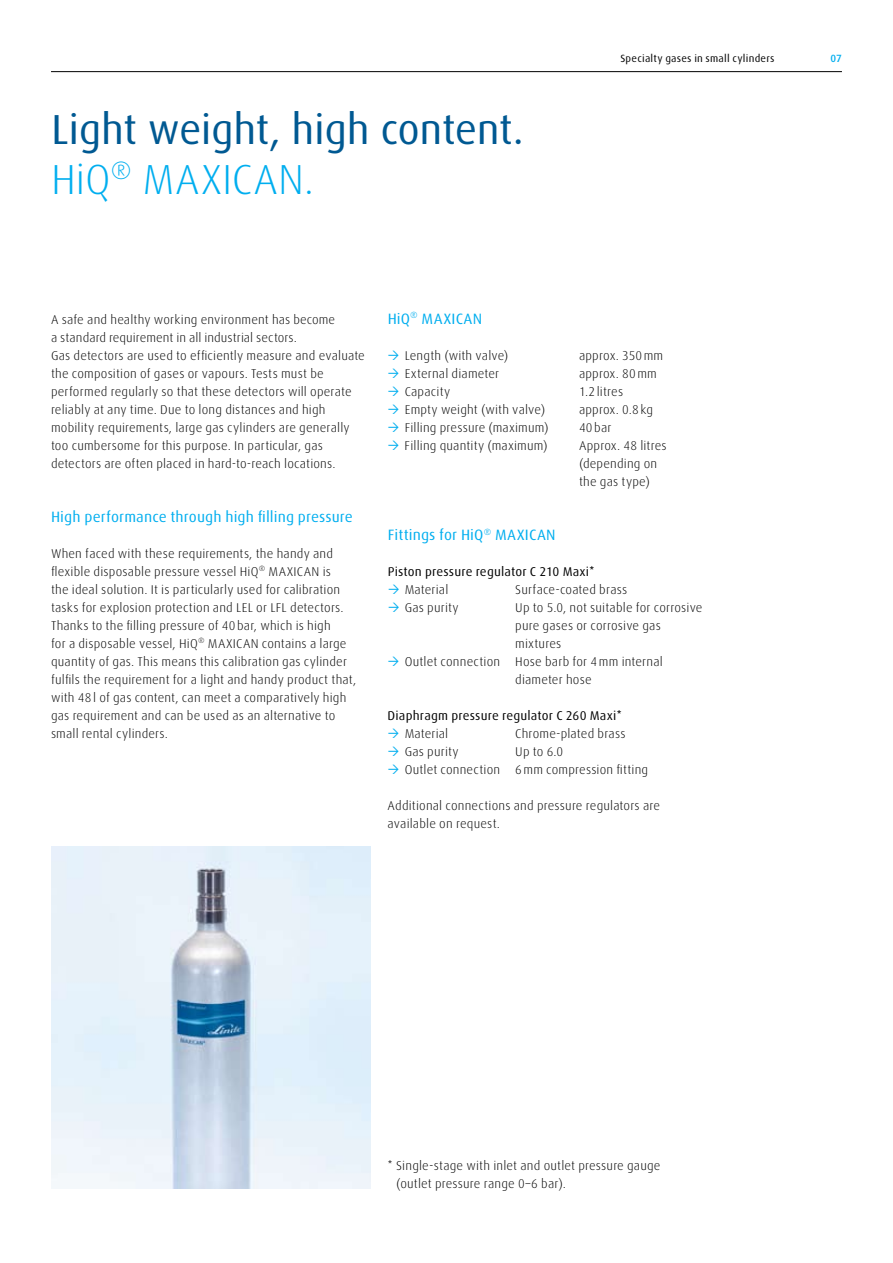
<style>
.page{position:relative;width:893px;height:1263px;background:#fff}
.page>*{position:absolute;margin:0;border:0;box-sizing:border-box;transform-origin:0 0}
.t1{font:42px/50.4px "Linde Dax OT";letter-spacing:-.015em;color:#005992}
.t2{font:15px "Linde Dax OT";letter-spacing:.005em;color:#00aeef}
.t3{font:300 12.75px/18px "Linde Dax OT";letter-spacing:.01em;color:#000}
.t4{font:12.75px "Linde Dax OT";letter-spacing:.015em;color:#000}
.t5{font:10.5px "Linde Dax OT";letter-spacing:.02em;color:#000}
.t6{font:500 10.5px "Linde Dax OT";color:#00aeef}
.s1{font-weight:300;color:#00aeef}
</style>
<div class="page">
<hr style="left:51px;top:71px;width:791px;height:1px;background:#000">
<img style="left:51px;top:846px;width:320px;height:342px">
<h1 class="t1" style="left:51px;top:103px;width:474px">Light weight, high content.<br><span class="s1">HiQ</span><sup>®</sup> <span class="s1">MAXICAN.</span></h1>
<p class="t5" style="left:620px;top:52px;width:156px">Specialty gases in small cylinders</p>
<p class="t6" style="left:830px;top:52px;width:13px">07</p>
<p class="t3" style="left:51px;top:310px;width:315px">A safe and healthy working environment has become<br>a standard requirement in all industrial sectors.<br>Gas detectors are used to efficiently measure and evaluate the composition of gases or vapours. Tests must be performed regularly so that these detectors will operate reliably at any time. Due to long distances and high mobility requirements, large gas cylinders are generally too cumbersome for this purpose. In particular, gas detectors are often placed in hard-to-reach locations.</p>
<p class="t2" style="left:51px;top:507px;width:303px">High performance through high filling pressure</p>
<p class="t3" style="left:51px;top:544px;width:307px">When faced with these requirements, the handy and flexible disposable pressure vessel HiQ<sup>®</sup> MAXICAN is<br>the ideal solution. It is particularly used for calibration tasks for explosion protection and LEL or LFL detectors.<br>Thanks to the filling pressure of 40bar, which is high<br>for a disposable vessel, HiQ<sup>®</sup> MAXICAN contains a large quantity of gas. This means this calibration gas cylinder fulfils the requirement for a light and handy product that, with 48l of gas content, can meet a comparatively high gas requirement and can be used as an alternative to small rental cylinders.</p>
<p class="t2" style="left:388px;top:309px;width:96px">HiQ<sup>®</sup> MAXICAN</p>
<p class="t3" style="left:405px;top:346px;width:105px">Length (with valve)</p>
<p class="t3" style="left:579px;top:346px;width:86px">approx. 350mm</p>
<p class="t3" style="left:405px;top:364px;width:96px">External diameter</p>
<p class="t3" style="left:579px;top:364px;width:79px">approx. 80mm</p>
<p class="t3" style="left:405px;top:382px;width:47px">Capacity</p>
<p class="t3" style="left:579px;top:382px;width:46px">1.2litres</p>
<p class="t3" style="left:405px;top:400px;width:142px">Empty weight (with valve)</p>
<p class="t3" style="left:579px;top:400px;width:76px">approx. 0.8kg</p>
<p class="t3" style="left:405px;top:418px;width:146px">Filling pressure (maximum)</p>
<p class="t3" style="left:579px;top:418px;width:34px">40bar</p>
<p class="t3" style="left:405px;top:436px;width:145px">Filling quantity (maximum)</p>
<p class="t3" style="left:579px;top:436px;width:89px">Approx. 48 litres (depending on the gas type)</p>
<p class="t2" style="left:388px;top:525px;width:170px">Fittings for HiQ<sup>®</sup> MAXICAN</p>
<p class="t4" style="left:388px;top:563px;width:209px">Piston pressure regulator C 210 Maxi*</p>
<p class="t3" style="left:405px;top:580px;width:45px">Material</p>
<p class="t3" style="left:515px;top:580px;width:114px">Surface-coated brass</p>
<p class="t3" style="left:405px;top:598px;width:56px">Gas purity</p>
<p class="t3" style="left:515px;top:598px;width:189px">Up to 5.0, not suitable for corrosive</p>
<p class="t3" style="left:515px;top:616px;width:147px">pure gases or corrosive gas</p>
<p class="t3" style="left:515px;top:634px;width:48px">mixtures</p>
<p class="t3" style="left:405px;top:652px;width:260px">Outlet connection Hose barb for 4mm internal</p>
<p class="t3" style="left:515px;top:670px;width:78px">diameter hose</p>
<p class="t4" style="left:388px;top:707px;width:236px">Diaphragm pressure regulator C 260 Maxi*</p>
<p class="t3" style="left:405px;top:724px;width:45px">Material</p>
<p class="t3" style="left:515px;top:724px;width:112px">Chrome-plated brass</p>
<p class="t3" style="left:405px;top:742px;width:56px">Gas purity</p>
<p class="t3" style="left:405px;top:742px;width:245px;text-indent:111px">Up to 6.0<br>Outlet connection 6mm compression fitting</p>
<p class="t3" style="left:388px;top:796px;width:274px">Additional connections and pressure regulators are available on request.</p>
<p class="t3" style="left:396px;top:1156px;width:266px;text-indent:-9px">* Single-stage with inlet and outlet pressure gauge (outlet pressure range 0–6 bar).</p>
</div>
